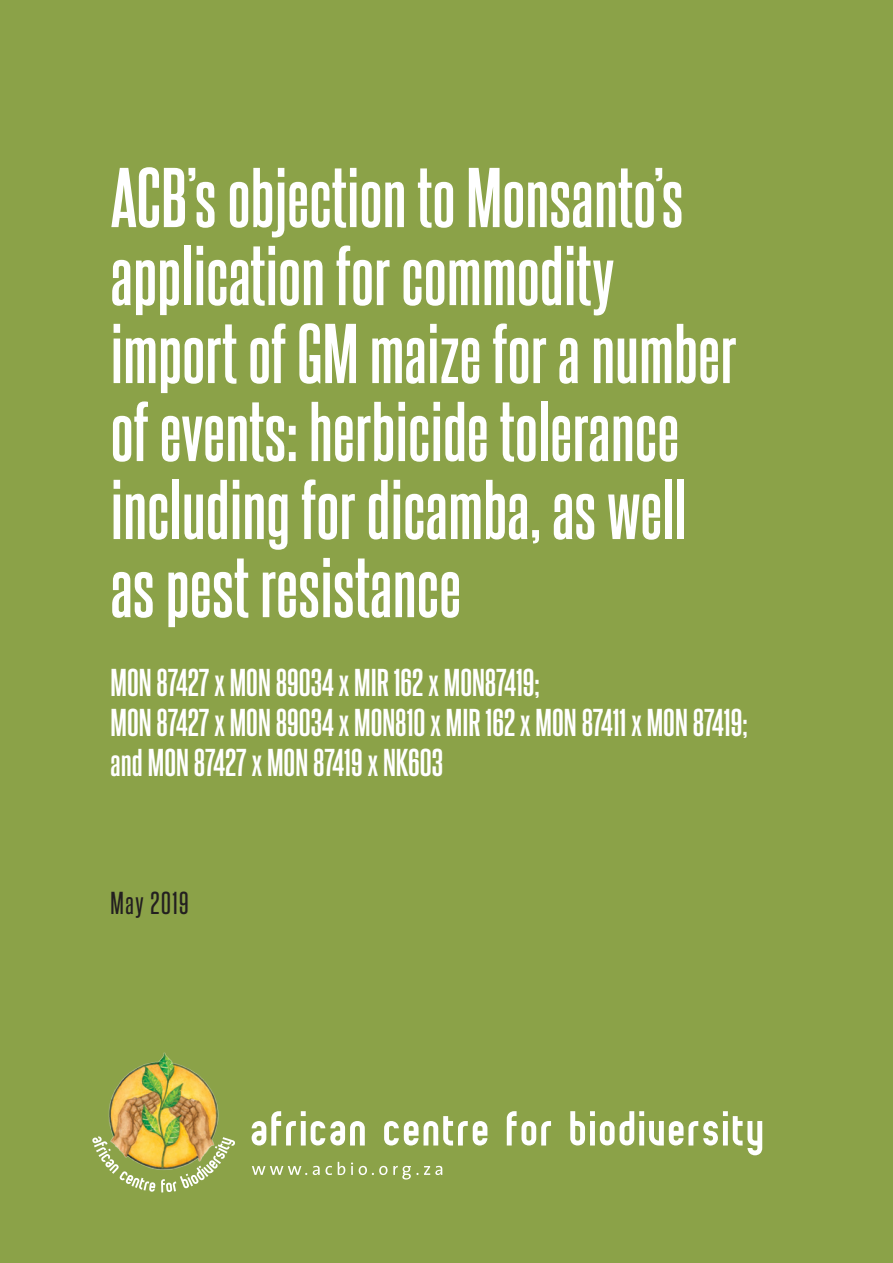
<style>
.page{position:relative;width:893px;height:1263px;background:#8ba248}
.page>*{position:absolute;margin:0;border:0;box-sizing:border-box;transform-origin:0 0}
.t1{font:700 72px/78px "Steelfish Rg";color:#fff;scale:1.1 1}
.t2{font:700 33px/39.6px "Steelfish Rg";color:#fff;scale:1.1 1}
.t3{font:27px "Steelfish Rg";letter-spacing:.05em;color:#231f20;scale:1.1 1}
</style>
<div class="page">
<svg style="left:252px;top:1162px;width:190px;height:17px"></svg>
<svg style="left:252px;top:1111px;width:510px;height:44px"></svg>
<img style="left:108px;top:1052px;width:111px;height:118px">
<svg style="left:92px;top:1136px;width:63px;height:56px"></svg>
<svg style="left:161px;top:1137px;width:74px;height:55px"></svg>
<p class="t1" style="left:111px;top:157px;width:571px">ACB’s objection to Monsanto’s application for commodity import of GM maize for a number of events: herbicide tolerance including for dicamba, as well as pest resistance</p>
<p class="t2" style="left:111px;top:662px;width:581px">MON 87427 x MON 89034 x MIR 162 x MON87419;<br>MON 87427 x MON 89034 x MON810 x MIR 162 x MON 87411 x MON 87419; and MON 87427 x MON 87419 x NK603</p>
<p class="t3" style="left:111px;top:886px;width:73px">May 2019</p>
</div>
